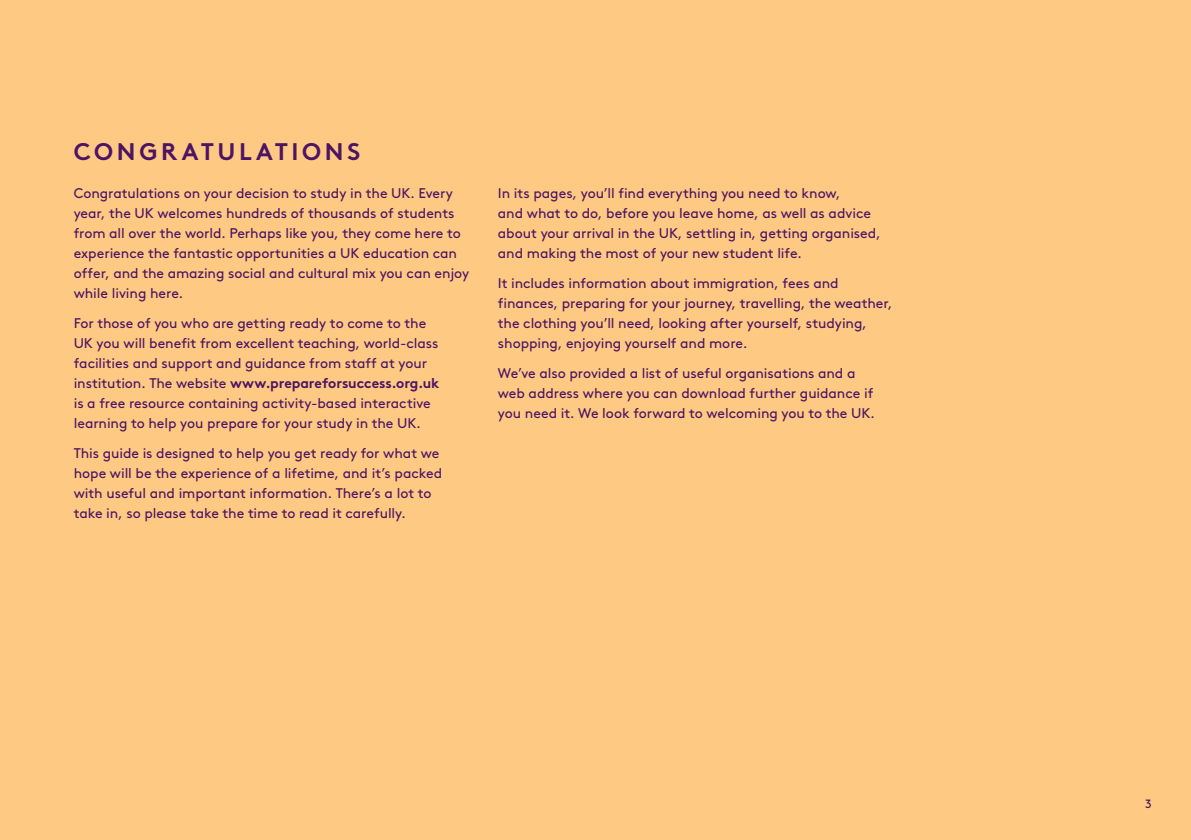
<style>
.page{position:relative;width:1191px;height:840px;background:#fff}
.page>*{position:absolute;margin:0;border:0;box-sizing:border-box;transform-origin:0 0}
.t1{font:700 24px "Brown Pro";letter-spacing:.155em;color:#4c1463}
.t2{font:14px/20px "Brown Pro";letter-spacing:-.005em;color:#4c1463}
.t3{font:12px "Brown Pro";color:#4c1463}
.s1{font-weight:700}
</style>
<div class="page">
<div style="left:0;top:0;width:1191px;height:839px;background:#feca83"></div>
<h1 class="t1" style="left:74px;top:132px;width:288px">CONGRATULATIONS</h1>
<p class="t2" style="left:74px;top:182px;width:397px">Congratulations on your decision to study in the UK. Every year, the UK welcomes hundreds of thousands of students from all over the world. Perhaps like you, they come here to experience the fantastic opportunities a UK education can offer, and the amazing social and cultural mix you can enjoy while living here.</p>
<p class="t2" style="left:74px;top:312px;width:367px">For those of you who are getting ready to come to the UK you will benefit from excellent teaching, world-class facilities and support and guidance from staff at your institution. The website <span class="s1">www.prepareforsuccess.org.uk </span>is a free resource containing activity-based interactive learning to help you prepare for your study in the UK.</p>
<p class="t2" style="left:74px;top:442px;width:370px">This guide is designed to help you get ready for what we hope will be the experience of a lifetime, and it’s packed with useful and important information. There’s a lot to take in, so please take the time to read it carefully.</p>
<p class="t2" style="left:498px;top:182px;width:384px">In its pages, you’ll find everything you need to know,<br>and what to do, before you leave home, as well as advice about your arrival in the UK, settling in, getting organised, and making the most of your new student life.</p>
<p class="t2" style="left:498px;top:272px;width:396px">It includes information about immigration, fees and finances, preparing for your journey, travelling, the weather, the clothing you’ll need, looking after yourself, studying, shopping, enjoying yourself and more.</p>
<p class="t2" style="left:498px;top:362px;width:378px">We’ve also provided a list of useful organisations and a web address where you can download further guidance if you need it. We look forward to welcoming you to the UK.</p>
<p class="t3" style="left:1145px;top:793px;width:8px">3</p>
</div>
